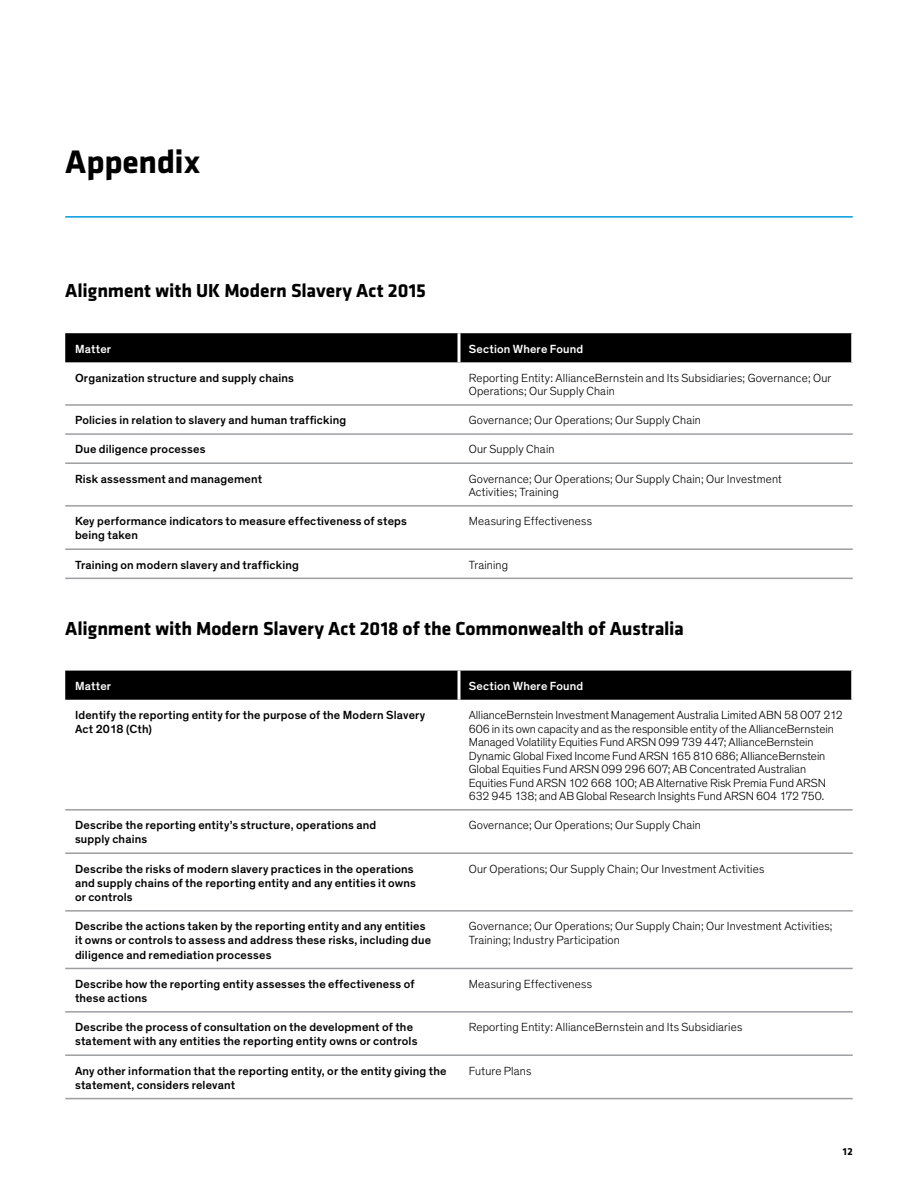
<style>
.page{position:relative;width:918px;height:1188px;background:#fff}
.page>*{position:absolute;margin:0;border:0;box-sizing:border-box;transform-origin:0 0}
.Page_Section_Breaker{font:700 33.75px "Klavika";letter-spacing:-.005em;color:#000}
.Table_Title_Klavika{font:700 19.5px "Klavika";letter-spacing:-.005em;color:#000}
.Table_Body_Theinhard{font:300 12px/13.5px "Theinhardt";letter-spacing:.01em;color:#000}
.Table_Head_Theinhard{font:500 12px/14.2px "Theinhardt";letter-spacing:.015em;color:#000}
.Table_Head_Theinhard-2{font:500 12px "Theinhardt";letter-spacing:.015em;color:#fff}
.t1{font:700 10.5px "Klavika";color:#000}
</style>
<div class="page">
<div style="left:65px;top:333px;width:786px;height:29px;background:#000"></div>
<hr style="left:65px;top:404px;width:394px;height:2px;background:#9c9ea1">
<hr style="left:459px;top:404px;width:394px;height:2px;background:#9c9ea1">
<hr style="left:65px;top:433px;width:394px;height:2px;background:#9c9ea1">
<hr style="left:459px;top:433px;width:394px;height:2px;background:#9c9ea1">
<hr style="left:65px;top:462px;width:394px;height:2px;background:#9c9ea1">
<hr style="left:459px;top:462px;width:394px;height:2px;background:#9c9ea1">
<hr style="left:65px;top:505px;width:394px;height:2px;background:#9c9ea1">
<hr style="left:459px;top:505px;width:394px;height:2px;background:#9c9ea1">
<hr style="left:65px;top:548px;width:394px;height:2px;background:#9c9ea1">
<hr style="left:459px;top:548px;width:394px;height:2px;background:#9c9ea1">
<hr style="left:65px;top:578px;width:394px;height:1px;background:#9c9ea1">
<hr style="left:459px;top:578px;width:394px;height:1px;background:#9c9ea1">
<hr style="left:458px;top:333px;width:2px;height:29px;background:#fff">
<div style="left:65px;top:671px;width:786px;height:29px;background:#000"></div>
<hr style="left:65px;top:809px;width:394px;height:2px;background:#9c9ea1">
<hr style="left:459px;top:809px;width:394px;height:2px;background:#9c9ea1">
<hr style="left:65px;top:852px;width:394px;height:2px;background:#9c9ea1">
<hr style="left:459px;top:852px;width:394px;height:2px;background:#9c9ea1">
<hr style="left:65px;top:910px;width:394px;height:2px;background:#9c9ea1">
<hr style="left:459px;top:910px;width:394px;height:2px;background:#9c9ea1">
<hr style="left:65px;top:968px;width:394px;height:1px;background:#9c9ea1">
<hr style="left:459px;top:968px;width:394px;height:1px;background:#9c9ea1">
<hr style="left:65px;top:1011px;width:394px;height:2px;background:#9c9ea1">
<hr style="left:459px;top:1011px;width:394px;height:2px;background:#9c9ea1">
<hr style="left:65px;top:1054px;width:394px;height:2px;background:#9c9ea1">
<hr style="left:459px;top:1054px;width:394px;height:2px;background:#9c9ea1">
<hr style="left:65px;top:1098px;width:394px;height:1px;background:#9c9ea1">
<hr style="left:459px;top:1098px;width:394px;height:1px;background:#9c9ea1">
<hr style="left:458px;top:671px;width:2px;height:29px;background:#fff">
<hr style="left:65px;top:216px;width:788px;height:2px;background:#009bdb">
<p class="Page_Section_Breaker" style="left:65px;top:137px;width:137px">Appendix</p>
<p class="Table_Title_Klavika" style="left:65px;top:277px;width:362px">Alignment with UK Modern Slavery Act 2015</p>
<p class="Table_Head_Theinhard-2" style="left:75px;top:341px;width:38px">Matter</p>
<p class="Table_Head_Theinhard-2" style="left:469px;top:341px;width:116px">Section Where Found</p>
<p class="Table_Head_Theinhard" style="left:75px;top:371px;width:221px">Organization structure and supply chains</p>
<p class="Table_Body_Theinhard" style="left:469px;top:371px;width:364px">Reporting Entity: AllianceBernstein and Its Subsidiaries; Governance; Our<br>Operations; Our Supply Chain</p>
<p class="Table_Head_Theinhard" style="left:75px;top:413px;width:273px">Policies in relation to slavery and human trafficking</p>
<p class="Table_Body_Theinhard" style="left:469px;top:414px;width:234px">Governance; Our Operations; Our Supply Chain</p>
<p class="Table_Head_Theinhard" style="left:75px;top:442px;width:132px">Due diligence processes</p>
<p class="Table_Body_Theinhard" style="left:469px;top:443px;width:87px">Our Supply Chain</p>
<p class="Table_Head_Theinhard" style="left:75px;top:472px;width:189px">Risk assessment and management</p>
<p class="Table_Body_Theinhard" style="left:469px;top:472px;width:315px">Governance; Our Operations; Our Supply Chain; Our Investment<br>Activities; Training</p>
<p class="Table_Head_Theinhard" style="left:75px;top:514px;width:333px">Key performance indicators to measure effectiveness of steps being taken</p>
<p class="Table_Body_Theinhard" style="left:469px;top:515px;width:125px">Measuring Effectiveness</p>
<p class="Table_Head_Theinhard" style="left:75px;top:558px;width:226px">Training on modern slavery and trafficking</p>
<p class="Table_Body_Theinhard" style="left:469px;top:558px;width:41px">Training</p>
<p class="Table_Title_Klavika" style="left:65px;top:614px;width:620px">Alignment with Modern Slavery Act 2018 of the Commonwealth of Australia</p>
<p class="Table_Head_Theinhard-2" style="left:75px;top:679px;width:38px">Matter</p>
<p class="Table_Head_Theinhard-2" style="left:469px;top:679px;width:116px">Section Where Found</p>
<p class="Table_Head_Theinhard" style="left:75px;top:708px;width:352px">Identify the reporting entity for the purpose of the Modern Slavery<br>Act 2018 (Cth)</p>
<p class="Table_Body_Theinhard" style="left:469px;top:708px;width:376px">AllianceBernstein Investment Management Australia Limited ABN 58 007 212<br>606 in its own capacity and as the responsible entity of the AllianceBernstein Managed Volatility Equities Fund ARSN 099 739 447; AllianceBernstein Dynamic Global Fixed Income Fund ARSN 165 810 686; AllianceBernstein Global Equities Fund ARSN 099 296 607; AB Concentrated Australian Equities Fund ARSN 102 668 100; AB Alternative Risk Premia Fund ARSN 632 945 138; and AB Global Research Insights Fund ARSN 604 172 750.</p>
<p class="Table_Head_Theinhard" style="left:75px;top:818px;width:303px">Describe the reporting entity’s structure, operations and supply chains</p>
<p class="Table_Body_Theinhard" style="left:469px;top:819px;width:234px">Governance; Our Operations; Our Supply Chain</p>
<p class="Table_Head_Theinhard" style="left:75px;top:862px;width:342px">Describe the risks of modern slavery practices in the operations and supply chains of the reporting entity and any entities it owns or controls</p>
<p class="Table_Body_Theinhard" style="left:469px;top:862px;width:297px">Our Operations; Our Supply Chain; Our Investment Activities</p>
<p class="Table_Head_Theinhard" style="left:75px;top:919px;width:358px">Describe the actions taken by the reporting entity and any entities it owns or controls to assess and address these risks, including due diligence and remediation processes</p>
<p class="Table_Body_Theinhard" style="left:469px;top:920px;width:365px">Governance; Our Operations; Our Supply Chain; Our Investment Activities;<br>Training; Industry Participation</p>
<p class="Table_Head_Theinhard" style="left:75px;top:977px;width:341px">Describe how the reporting entity assesses the effectiveness of these actions</p>
<p class="Table_Body_Theinhard" style="left:469px;top:977px;width:125px">Measuring Effectiveness</p>
<p class="Table_Head_Theinhard" style="left:75px;top:1020px;width:344px">Describe the process of consultation on the development of the statement with any entities the reporting entity owns or controls</p>
<p class="Table_Body_Theinhard" style="left:469px;top:1021px;width:275px">Reporting Entity: AllianceBernstein and Its Subsidiaries</p>
<p class="Table_Head_Theinhard" style="left:75px;top:1064px;width:373px">Any other information that the reporting entity, or the entity giving the statement, considers relevant</p>
<p class="Table_Body_Theinhard" style="left:469px;top:1064px;width:64px">Future Plans</p>
<p class="t1" style="left:843px;top:1144px;width:11px">12</p>
</div>
